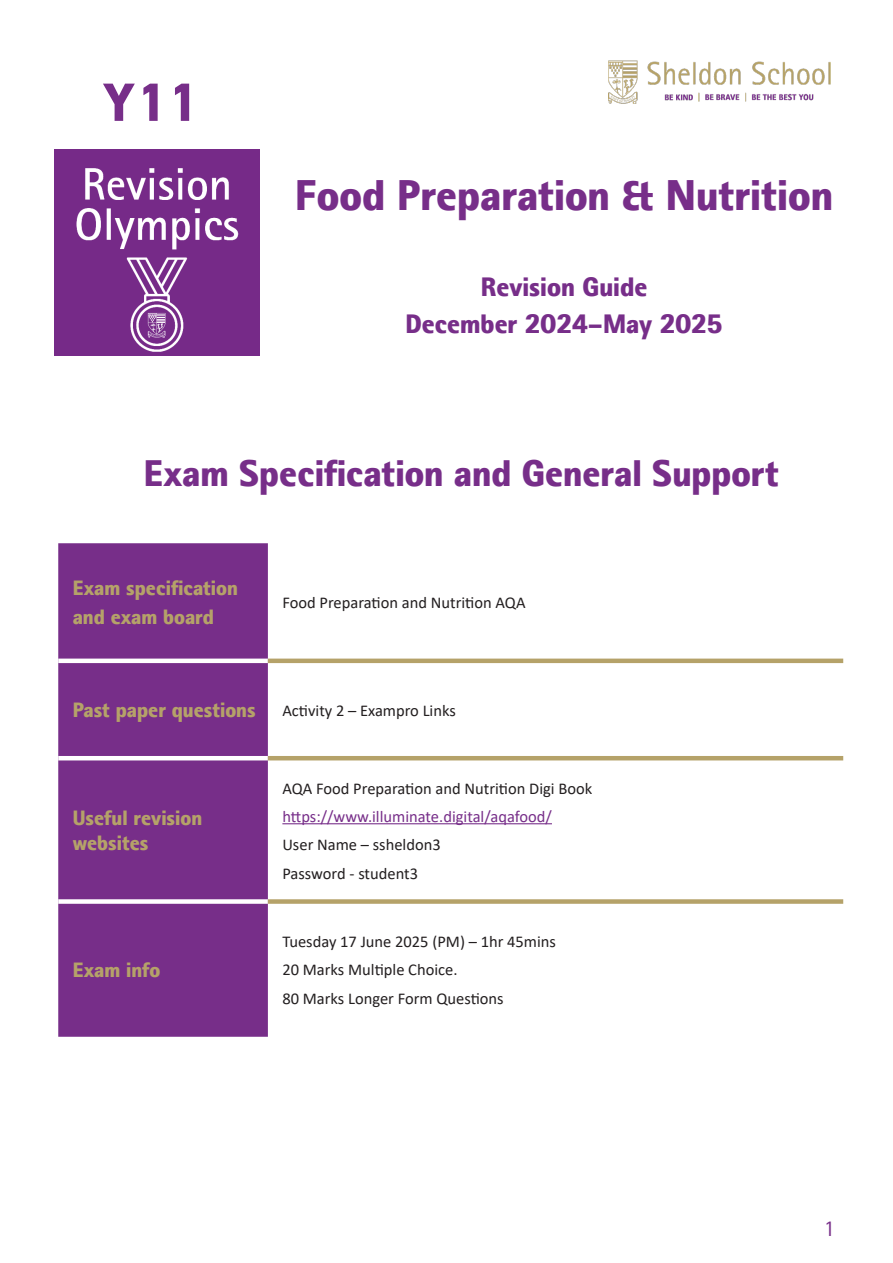
<style>
.page{position:relative;width:893px;height:1263px;background:#fff}
.page>*{position:absolute;margin:0;border:0;box-sizing:border-box;transform-origin:0 0}
.t1{font:900 54px "Rotis II Sans Pro";color:#772e89}
.t2{font:900 43.5px "Rotis II Sans Pro";color:#772e89}
.t3{font:900 37.5px "Rotis II Sans Pro";color:#772e89}
.t4{font:900 27px "Rotis II Sans Pro";color:#772e89}
.t5{font:900 21px/25.2px "Rotis II Sans Pro";color:#b5a269}
.t6{font:21px "Rotis II Sans Pro";color:#772e89}
.t7{font:16.5px "Calibri";color:#231f20}
.t8{font:16.5px "Calibri";color:#772e89}
</style>
<div class="page">
<img style="left:608px;top:60px;width:223px;height:43px">
<img style="left:54px;top:150px;width:205px;height:205px">
<div style="left:58px;top:543px;width:210px;height:494px;background:#772e89"></div>
<hr style="left:58px;top:659px;width:210px;height:4px;background:#fff">
<hr style="left:58px;top:756px;width:210px;height:4px;background:#fff">
<div style="left:58px;top:899px;width:210px;height:5px;background:#fff"></div>
<hr style="left:268px;top:659px;width:575px;height:4px;background:#b5a269">
<hr style="left:268px;top:756px;width:575px;height:4px;background:#b5a269">
<div style="left:268px;top:899px;width:575px;height:5px;background:#b5a269"></div>
<hr style="left:282px;top:823px;width:270px;height:1px;background:#772e89">
<h1 class="t1" style="left:103px;top:71px;width:96px">Y11</h1>
<p class="t2" style="left:295px;top:170px;width:540px">Food Preparation &amp; Nutrition</p>
<p class="t4" style="left:481px;top:271px;width:168px">Revision Guide</p>
<p class="t4" style="left:405px;top:308px;width:319px">December 2024–May 2025</p>
<p class="t3" style="left:144px;top:451px;width:636px">Exam Specification and General Support</p>
<p class="t5" style="left:73px;top:575px;width:167px">Exam specification</p>
<p class="t5" style="left:73px;top:605px;width:143px">and exam board</p>
<p class="t7" style="left:282px;top:591px;width:245px">Food Preparation and Nutrition AQA</p>
<p class="t5" style="left:73px;top:697px;width:184px">Past paper questions</p>
<p class="t7" style="left:282px;top:699px;width:175px">Activity 2 – Exampro Links</p>
<p class="t5" style="left:73px;top:805px;width:131px">Useful revision websites</p>
<p class="t5" style="left:73px;top:957px;width:89px">Exam info</p>
<p class="t7" style="left:282px;top:777px;width:311px">AQA Food Preparation and Nutrition Digi Book</p>
<p class="t8" style="left:282px;top:805px;width:271px">https://www.illuminate.digital/aqafood/</p>
<p class="t7" style="left:282px;top:833px;width:160px">User Name – ssheldon3</p>
<p class="t7" style="left:282px;top:861px;width:137px">Password - student3</p>
<p class="t7" style="left:282px;top:930px;width:275px">Tuesday 17 June 2025 (PM) – 1hr 45mins</p>
<p class="t7" style="left:282px;top:958px;width:177px">20 Marks Multiple Choice.</p>
<p class="t7" style="left:282px;top:987px;width:223px">80 Marks Longer Form Questions</p>
<p class="t6" style="left:824px;top:1217px;width:12px">1</p>
</div>
